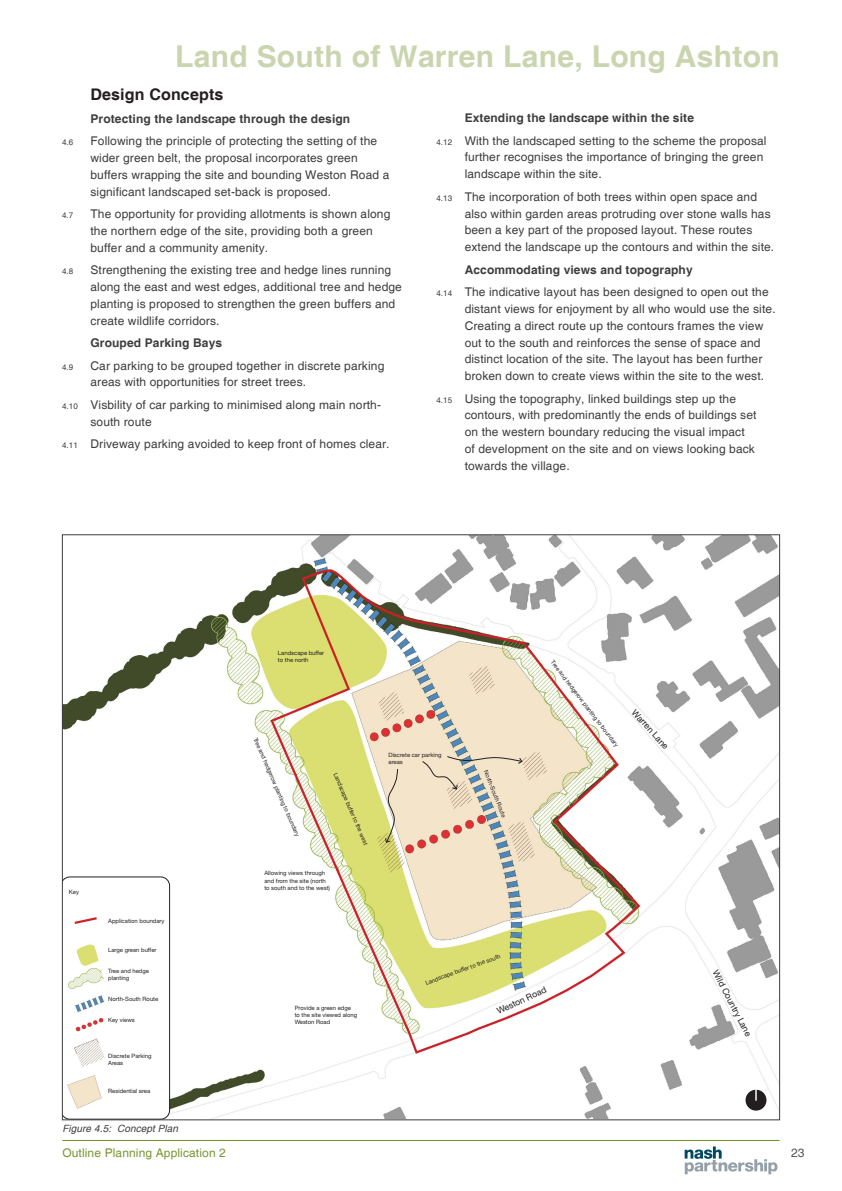
<style>
.page{position:relative;width:842px;height:1191px;background:#fff}
.page>*{position:absolute;margin:0;border:0;box-sizing:border-box;transform-origin:0 0}
.t1{font:700 30px "Helvetica";letter-spacing:.01em;color:#cad5af}
.Heading{font:700 16px "Helvetica";letter-spacing:.01em;color:#231f20}
.t2{font:12px/16.8px "Helvetica";letter-spacing:.01em;color:#3e3e3f}
.Subheading{font:700 12px "Helvetica";letter-spacing:.01em;color:#3e3e3f}
.t3{font:12px "Helvetica";letter-spacing:.01em;color:#799632}
.t4{font:12px "Helvetica";color:#545557}
.t5{font:italic 10px "Helvetica";letter-spacing:.01em;color:#3e3e3f}
.t6{font:8.9px "Helvetica Neue";color:#231f20}
.t7{font:8px "Helvetica";color:#3e3e3f}
.t8{font:5.9px/7.1px "Helvetica Neue";color:#231f20}
.s1{font-size:8px}
</style>
<div class="page">
<svg style="left:685px;top:1146px;width:92px;height:28px"></svg>
<hr style="left:62px;top:1140px;width:718px;height:1px;background:#6d8d23">
<img style="left:64px;top:536px;width:714px;height:582px">
<svg style="left:382px;top:768px;width:17px;height:75px"></svg>
<svg style="left:422px;top:755px;width:101px;height:35px;background:#e0d4bf"></svg>
<svg style="left:64px;top:876px;width:106px;height:242px"></svg>
<div style="left:745px;top:1089px;width:21px;height:21px;background:#231f20;border-radius:50%"></div>
<svg style="left:755px;top:1085px;width:2px;height:15px"></svg>
<h1 class="t1" style="left:175px;top:38px;width:606px">Land South of Warren Lane, Long Ashton</h1>
<p class="Heading" style="left:90px;top:85px;width:134px">Design Concepts</p>
<p class="Subheading" style="left:90px;top:111px;width:261px">Protecting the landscape through the design</p>
<p class="Subheading" style="left:465px;top:111px;width:231px">Extending the landscape within the site</p>
<p class="t2" style="left:465px;top:132px;width:303px;text-indent:-28px"><span class="s1">4.12</span> With the landscaped setting to the scheme the proposal further recognises the importance of bringing the green landscape within the site.</p>
<p class="t2" style="left:465px;top:188px;width:311px;text-indent:-28px"><span class="s1">4.13</span> The incorporation of both trees within open space and also within garden areas protruding over stone walls has been a key part of the proposed layout. These routes extend the landscape up the contours and within the site.</p>
<p class="Subheading" style="left:465px;top:262px;width:230px">Accommodating views and topography</p>
<p class="t2" style="left:465px;top:284px;width:312px;text-indent:-28px"><span class="s1">4.14</span> The indicative layout has been designed to open out the distant views for enjoyment by all who would use the site.<br>Creating a direct route up the contours frames the view out to the south and reinforces the sense of space and distinct location of the site. The layout has been further broken down to create views within the site to the west.</p>
<p class="t2" style="left:465px;top:390px;width:293px;text-indent:-28px"><span class="s1">4.15</span> Using the topography, linked buildings step up the contours, with predominantly the ends of buildings set on the western boundary reducing the visual impact of development on the site and on views looking back towards the village.</p>
<p class="t7" style="left:62px;top:138px;width:13px">4.6</p>
<p class="t2" style="left:90px;top:133px;width:300px">Following the principle of protecting the setting of the wider green belt, the proposal incorporates green buffers wrapping the site and bounding Weston Road a significant landscaped set-back is proposed.</p>
<p class="t7" style="left:62px;top:211px;width:13px">4.7</p>
<p class="t2" style="left:90px;top:206px;width:301px">The opportunity for providing allotments is shown along the northern edge of the site, providing both a green buffer and a community amenity.</p>
<p class="t7" style="left:62px;top:267px;width:13px">4.8</p>
<p class="t2" style="left:90px;top:262px;width:313px">Strengthening the existing tree and hedge lines running along the east and west edges, additional tree and hedge planting is proposed to strengthen the green buffers and create wildlife corridors.</p>
<p class="Subheading" style="left:90px;top:335px;width:133px">Grouped Parking Bays</p>
<p class="t7" style="left:62px;top:362px;width:13px">4.9</p>
<p class="t2" style="left:90px;top:357px;width:295px">Car parking to be grouped together in discrete parking areas with opportunities for street trees.</p>
<p class="t2" style="left:90px;top:397px;width:292px;text-indent:-28px"><span class="s1">4.10</span> Visbility of car parking to minimised along main north&shy;south route</p>
<p class="t2" style="left:62px;top:436px;width:329px"><span class="s1">4.11</span> Driveway parking avoided to keep front of homes clear.</p>
<p class="t8" style="left:69px;top:888px;width:12px">Key</p>
<p class="t8" style="left:108px;top:917px;width:58px">Application boundary</p>
<p class="t8" style="left:108px;top:945px;width:50px">Large green buffer</p>
<p class="t8" style="left:108px;top:967px;width:42px">Tree and hedge planting</p>
<p class="t8" style="left:108px;top:995px;width:52px">North-South Route</p>
<p class="t8" style="left:108px;top:1016px;width:28px">Key views</p>
<p class="t8" style="left:108px;top:1052px;width:45px">Discrete Parking<br>Areas</p>
<p class="t8" style="left:108px;top:1087px;width:44px">Residential area</p>
<p class="t5" style="left:62px;top:1123px;width:117px">Figure 4.5: Concept Plan</p>
<p class="t8" style="left:278px;top:649px;width:48px">Landscape buffer to the north</p>
<p class="t8" style="left:258px;top:736px;width:108px;rotate:66deg">Tree and hedgerow planting to boundary</p>
<p class="t8" style="left:338px;top:772px;width:79px;rotate:66deg">Landscape buffer to the west</p>
<p class="t8" style="left:264px;top:869px;width:67px">Allowing views through and from the site (north to south and to the west)</p>
<p class="t8" style="left:388px;top:751px;width:54px">Discrete car parking areas</p>
<p class="t8" style="left:489px;top:769px;width:52px;rotate:68deg">North-South Route</p>
<p class="t8" style="left:556px;top:658px;width:108px;rotate:53deg">Tree and hedgerow planting to boundary</p>
<p class="t6" style="left:637px;top:707px;width:51px;rotate:48deg">Warren Lane</p>
<p class="t8" style="left:295px;top:1004px;width:64px">Provide a green edge to the site viewed along<br>Weston Road</p>
<p class="t8" style="left:424px;top:979px;width:81px;rotate:-20deg">Landscape buffer to the south</p>
<p class="t6" style="left:495px;top:1006px;width:55px;rotate:-25deg">Weston Road</p>
<p class="t6" style="left:720px;top:968px;width:75px;rotate:62deg">Wild Country Lane</p>
<p class="t3" style="left:62px;top:1145px;width:165px">Outline Planning Application 2</p>
<p class="t4" style="left:791px;top:1145px;width:15px">23</p>
</div>
